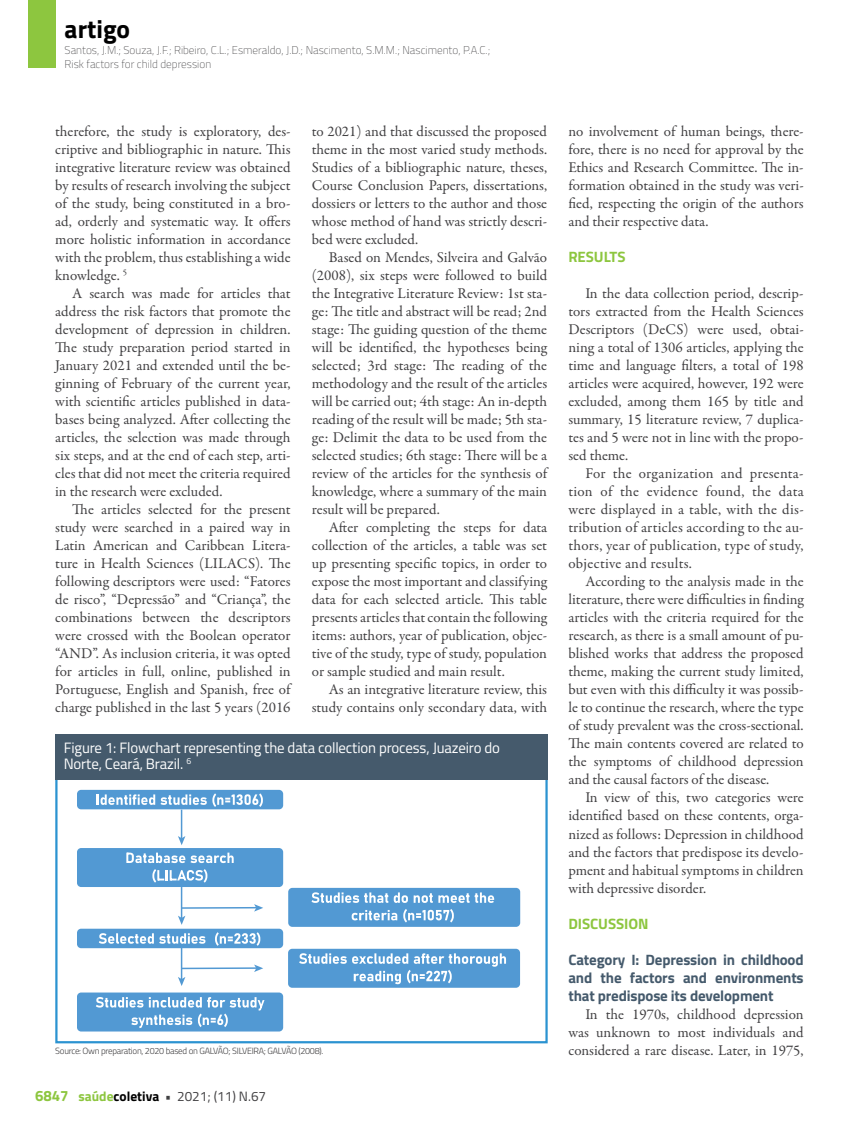
<style>
.page{position:relative;width:859px;height:1132px;background:#fff}
.page>*{position:absolute;margin:0;border:0;box-sizing:border-box;transform-origin:0 0}
.t1{font:700 25.5px "Titillium";color:#000}
.t2{font:15px/18px "Garamond Premr Pro";color:#414042;text-align:justify}
.t3{font:700 15px/18px "Titillium";letter-spacing:-.01em;color:#455a6c;text-align:justify}
.t4{font:15px/16.5px "Titillium";letter-spacing:-.01em;color:#fff}
.t5{font:700 15px "Titillium";letter-spacing:-.005em;color:#8dc63f}
.t6{font:13.5px "Titillium";color:#414042}
.t7{font:100 11.25px/13.5px "Titillium";color:#414042}
.t8{font:300 9px "Titillium";letter-spacing:-.03em;color:#414042}
.s1{font-weight:700;font-size:15px;color:#8dc63f}
.s2{font-weight:700;color:#8dc63f}
.s3{font-weight:700;color:#000}
.s4{font-weight:700}
</style>
<div class="page">
<div style="left:28px;top:0;width:27px;height:68px;background:#8dc63f"></div>
<div style="left:55px;top:776px;width:493px;height:266px;border:2px solid #2b93d1"></div>
<div style="left:55px;top:733px;width:493px;height:46px;background:#455a6c"></div>
<hr style="left:181px;top:886px;width:1px;height:32px;background:#5299d3">
<svg style="left:178px;top:915px;width:7px;height:9px"></svg>
<hr style="left:181px;top:947px;width:1px;height:32px;background:#5299d3">
<svg style="left:178px;top:976px;width:7px;height:9px"></svg>
<div style="left:77px;top:789px;width:206px;height:20px;background:#5299d3;border-radius:4px"></div>
<svg style="left:97px;top:793px;width:166px;height:52px"></svg>
<div style="left:77px;top:847px;width:206px;height:39px;background:#5299d3;border-radius:4px"></div>
<svg style="left:126px;top:852px;width:108px;height:10px"></svg>
<svg style="left:152px;top:869px;width:55px;height:13px"></svg>
<div style="left:77px;top:928px;width:206px;height:19px;background:#5299d3;border-radius:4px"></div>
<svg style="left:99px;top:933px;width:106px;height:10px"></svg>
<svg style="left:215px;top:932px;width:45px;height:13px"></svg>
<div style="left:288px;top:887px;width:232px;height:39px;background:#5299d3;border-radius:4px"></div>
<svg style="left:311px;top:892px;width:77px;height:10px"></svg>
<svg style="left:394px;top:892px;width:14px;height:10px"></svg>
<svg style="left:414px;top:892px;width:80px;height:10px"></svg>
<svg style="left:352px;top:910px;width:45px;height:10px"></svg>
<svg style="left:403px;top:909px;width:51px;height:13px"></svg>
<div style="left:288px;top:948px;width:232px;height:39px;background:#5299d3;border-radius:4px"></div>
<svg style="left:299px;top:953px;width:207px;height:30px"></svg>
<div style="left:77px;top:992px;width:206px;height:39px;background:#5299d3;border-radius:4px"></div>
<svg style="left:96px;top:997px;width:168px;height:30px"></svg>
<hr style="left:182px;top:967px;width:75px;height:1px;background:#5299d3">
<svg style="left:254px;top:964px;width:9px;height:7px"></svg>
<hr style="left:182px;top:906px;width:75px;height:2px;background:#5299d3">
<svg style="left:254px;top:904px;width:9px;height:7px"></svg>
<h1 class="t1" style="left:65px;top:10px;width:67px">artigo</h1>
<p class="t7" style="left:65px;top:43px;width:427px">Santos, J.M.; Souza, J.F.; Ribeiro, C.L.; Esmeraldo, J.D.; Nascimento, S.M.M.; Nascimento, P.A.C.;<br>Risk factors for child depression</p>
<p class="t2" style="left:55px;top:122px;width:237px">therefore, the study is exploratory, des&shy;criptive and bibliographic in nature. This integrative literature review was obtained by results of research involving the subject of the study, being constituted in a bro&shy;ad, orderly and systematic way. It offers more holistic information in accordance with the problem, thus establishing a wide knowledge. <sup>5</sup></p>
<p class="t2" style="left:55px;top:284px;width:237px;text-indent:17px">A search was made for articles that address the risk factors that promote the development of depression in children.<br>The study preparation period started in January 2021 and extended until the be&shy;ginning of February of the current year, with scientific articles published in data&shy;bases being analyzed. After collecting the articles, the selection was made through six steps, and at the end of each step, arti&shy;cles that did not meet the criteria required in the research were excluded.</p>
<p class="t2" style="left:55px;top:500px;width:237px;text-indent:17px">The articles selected for the present study were searched in a paired way in Latin American and Caribbean Litera&shy;ture in Health Sciences (LILACS). The following descriptors were used: “Fatores de risco”, “Depressão” and “Criança”, the combinations between the descriptors were crossed with the Boolean operator “AND”. As inclusion criteria, it was opted for articles in full, online, published in Portuguese, English and Spanish, free of charge published in the last 5 years (2016</p>
<p class="t2" style="left:312px;top:122px;width:237px">to 2021) and that discussed the proposed theme in the most varied study methods.<br>Studies of a bibliographic nature, theses, Course Conclusion Papers, dissertations, dossiers or letters to the author and those whose method of hand was strictly descri&shy;bed were excluded.</p>
<p class="t2" style="left:312px;top:248px;width:237px;text-indent:17px">Based on Mendes, Silveira and Galvão (2008), six steps were followed to build the Integrative Literature Review: 1st sta&shy;ge: The title and abstract will be read; 2nd stage: The guiding question of the theme will be identified, the hypotheses being selected; 3rd stage: The reading of the methodology and the result of the articles will be carried out; 4th stage: An in-depth reading of the result will be made; 5th sta&shy;ge: Delimit the data to be used from the selected studies; 6th stage: There will be a review of the articles for the synthesis of knowledge, where a summary of the main result will be prepared.</p>
<p class="t2" style="left:312px;top:518px;width:237px;text-indent:17px">After completing the steps for data collection of the articles, a table was set up presenting specific topics, in order to expose the most important and classifying data for each selected article. This table presents articles that contain the following items: authors, year of publication, objec&shy;tive of the study, type of study, population or sample studied and main result.</p>
<p class="t2" style="left:312px;top:680px;width:237px;text-align:right">As an integrative literature review, this study contains only secondary data, with</p>
<p class="t4" style="left:64px;top:738px;width:438px">Figure 1: Flowchart representing the data collection process, Juazeiro do<br>Norte, Ceará, Brazil. <sup>6</sup></p>
<p class="t8" style="left:55px;top:1043px;width:270px">Source: Own preparation, 2020 based on GALVÃO; SILVEIRA; GALVÃO (2008).</p>
<p class="t6" style="left:35px;top:1086px;width:233px"><span class="s1">6847</span> <span class="s2">saúde</span><span class="s3">coletiva</span> <span class="s4">•</span> 2021; (11) N.67</p>
<p class="t2" style="left:568px;top:122px;width:237px">no involvement of human beings, there&shy;fore, there is no need for approval by the Ethics and Research Committee. The in&shy;formation obtained in the study was veri&shy;fied, respecting the origin of the authors and their respective data.</p>
<p class="t5" style="left:568px;top:245px;width:59px">RESULTS</p>
<p class="t2" style="left:568px;top:284px;width:237px;text-indent:17px">In the data collection period, descrip&shy;tors extracted from the Health Sciences Descriptors (DeCS) were used, obtai&shy;ning a total of 1306 articles, applying the time and language filters, a total of 198 articles were acquired, however, 192 were excluded, among them 165 by title and summary, 15 literature review, 7 duplica&shy;tes and 5 were not in line with the propo&shy;sed theme.</p>
<p class="t2" style="left:568px;top:464px;width:237px;text-indent:17px">For the organization and presenta&shy;tion of the evidence found, the data were displayed in a table, with the dis&shy;tribution of articles according to the au&shy;thors, year of publication, type of study, objective and results.</p>
<p class="t2" style="left:568px;top:572px;width:237px;text-indent:17px">According to the analysis made in the literature, there were difficulties in finding articles with the criteria required for the research, as there is a small amount of pu&shy;blished works that address the proposed theme, making the current study limited, but even with this difficulty it was possib&shy;le to continue the research, where the type of study prevalent was the cross-sectional.<br>The main contents covered are related to the symptoms of childhood depression and the causal factors of the disease.</p>
<p class="t2" style="left:568px;top:788px;width:237px;text-indent:17px">In view of this, two categories were identified based on these contents, orga&shy;nized as follows: Depression in childhood and the factors that predispose its develo&shy;pment and habitual symptoms in children with depressive disorder.</p>
<p class="t5" style="left:568px;top:911px;width:82px">DISCUSSION</p>
<p class="t3" style="left:568px;top:949px;width:237px">Category I: Depression in childhood and the factors and environments that predispose its development</p>
<p class="t2" style="left:568px;top:1004px;width:237px;text-indent:17px">In the 1970s, childhood depression was unknown to most individuals and considered a rare disease. Later, in 1975,</p>
</div>
